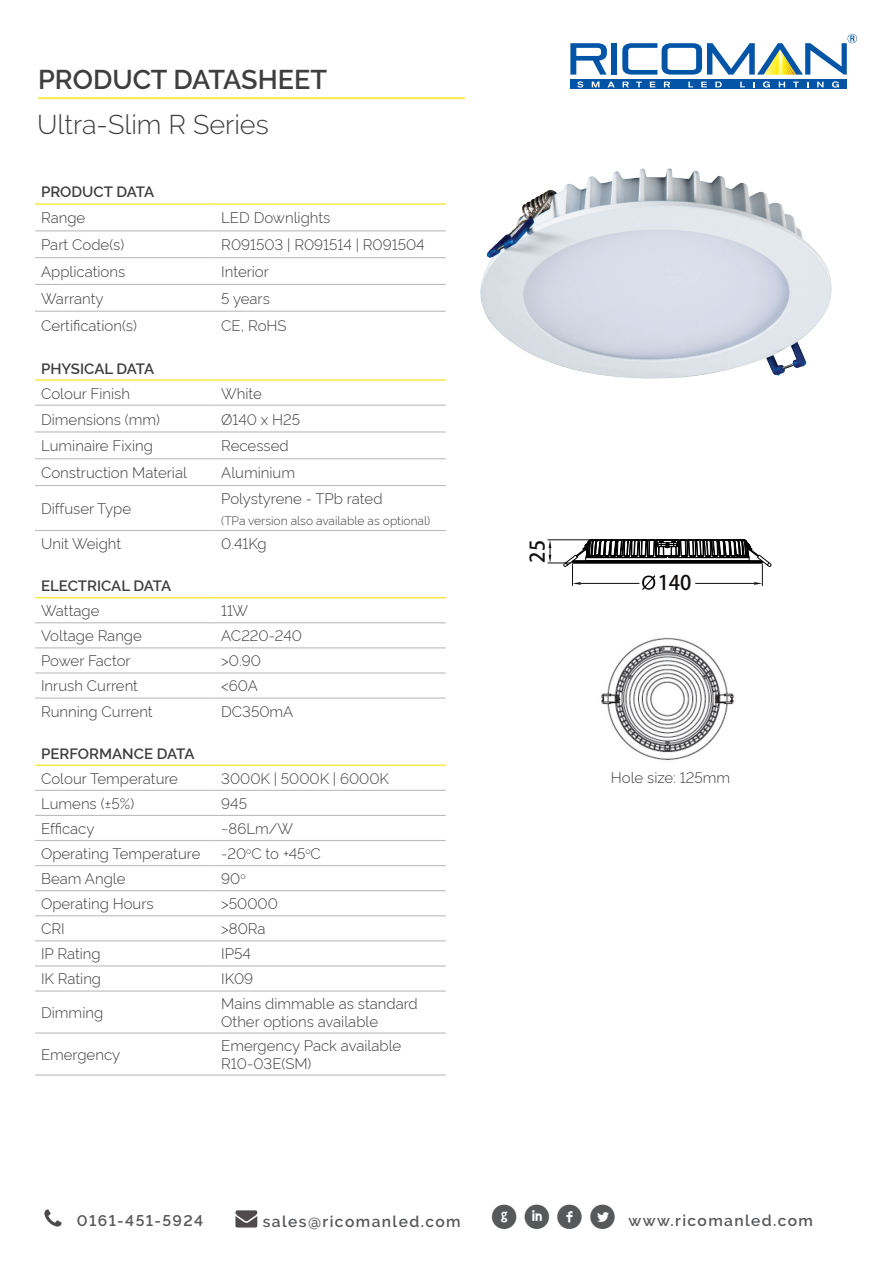
<style>
.page{position:relative;width:893px;height:1263px;background:#fff}
.page>*{position:absolute;margin:0;border:0;box-sizing:border-box;transform-origin:0 0}
.t1{font:300 27px "Raleway";color:#3e3e3f}
.t2{font:600 27px "Raleway";color:#3e3e3f}
.t3{font:20.1px "Adobe Heiti Std Regular GBK EUC H";color:#110f0e}
.t4{font:600 15.6px "Raleway";letter-spacing:.09em;color:#57585a}
.t5{font:600 15.6px "Rawline";letter-spacing:.09em;color:#57585a}
.t6{font:300 15px/18px "Rawline";color:#3e3e3f}
.t7{font:600 15px "Rawline";color:#3e3e3f}
.t8{font:300 12px "Rawline";color:#3e3e3f}
.s1{font-family:"Socialico";font-weight:400;font-size:34.65px}
.s2{font-family:"Rawline"}
</style>
<div class="page">
<div style="left:570px;top:80px;width:277px;height:9px;background:#0154a6"></div>
<svg style="left:570px;top:43px;width:37px;height:32px"></svg>
<div style="left:611px;top:43px;width:6px;height:32px;background:#0154a6"></div>
<svg style="left:577px;top:81px;width:6px;height:7px"></svg>
<svg style="left:592px;top:82px;width:7px;height:5px"></svg>
<svg style="left:607px;top:82px;width:8px;height:5px"></svg>
<svg style="left:623px;top:82px;width:6px;height:5px"></svg>
<svg style="left:636px;top:82px;width:6px;height:5px"></svg>
<svg style="left:650px;top:82px;width:5px;height:5px"></svg>
<svg style="left:664px;top:82px;width:6px;height:5px"></svg>
<svg style="left:688px;top:82px;width:5px;height:5px"></svg>
<svg style="left:701px;top:82px;width:6px;height:5px"></svg>
<svg style="left:715px;top:82px;width:7px;height:5px"></svg>
<svg style="left:740px;top:82px;width:5px;height:5px"></svg>
<svg style="left:763px;top:81px;width:7px;height:7px"></svg>
<svg style="left:779px;top:82px;width:6px;height:5px"></svg>
<svg style="left:793px;top:82px;width:6px;height:5px"></svg>
<svg style="left:817px;top:82px;width:6px;height:5px"></svg>
<svg style="left:832px;top:81px;width:7px;height:7px"></svg>
<svg style="left:622px;top:34px;width:235px;height:41px"></svg>
<hr style="left:35px;top:230px;width:180px;height:1px;background:#bcbdc0">
<hr style="left:215px;top:230px;width:231px;height:1px;background:#bcbdc0">
<hr style="left:35px;top:257px;width:180px;height:1px;background:#bcbdc0">
<hr style="left:215px;top:257px;width:231px;height:1px;background:#bcbdc0">
<hr style="left:35px;top:284px;width:180px;height:1px;background:#bcbdc0">
<hr style="left:215px;top:284px;width:231px;height:1px;background:#bcbdc0">
<hr style="left:35px;top:311px;width:180px;height:1px;background:#bcbdc0">
<hr style="left:215px;top:311px;width:231px;height:1px;background:#bcbdc0">
<hr style="left:35px;top:405px;width:180px;height:1px;background:#bcbdc0">
<hr style="left:215px;top:405px;width:231px;height:1px;background:#bcbdc0">
<hr style="left:35px;top:431px;width:180px;height:1px;background:#bcbdc0">
<hr style="left:215px;top:431px;width:231px;height:1px;background:#bcbdc0">
<hr style="left:35px;top:458px;width:180px;height:1px;background:#bcbdc0">
<hr style="left:215px;top:458px;width:231px;height:1px;background:#bcbdc0">
<hr style="left:35px;top:485px;width:180px;height:1px;background:#bcbdc0">
<hr style="left:215px;top:485px;width:231px;height:1px;background:#bcbdc0">
<hr style="left:35px;top:530px;width:180px;height:1px;background:#bcbdc0">
<hr style="left:215px;top:530px;width:231px;height:1px;background:#bcbdc0">
<hr style="left:35px;top:622px;width:180px;height:1px;background:#bcbdc0">
<hr style="left:215px;top:622px;width:231px;height:1px;background:#bcbdc0">
<hr style="left:35px;top:647px;width:180px;height:1px;background:#bcbdc0">
<hr style="left:215px;top:647px;width:231px;height:1px;background:#bcbdc0">
<hr style="left:35px;top:672px;width:180px;height:1px;background:#bcbdc0">
<hr style="left:215px;top:672px;width:231px;height:1px;background:#bcbdc0">
<hr style="left:35px;top:697px;width:180px;height:2px;background:#bcbdc0">
<hr style="left:215px;top:697px;width:231px;height:2px;background:#bcbdc0">
<hr style="left:35px;top:790px;width:180px;height:1px;background:#bcbdc0">
<hr style="left:215px;top:790px;width:231px;height:1px;background:#bcbdc0">
<hr style="left:35px;top:815px;width:180px;height:1px;background:#bcbdc0">
<hr style="left:215px;top:815px;width:231px;height:1px;background:#bcbdc0">
<hr style="left:35px;top:840px;width:180px;height:1px;background:#bcbdc0">
<hr style="left:215px;top:840px;width:231px;height:1px;background:#bcbdc0">
<hr style="left:35px;top:865px;width:180px;height:1px;background:#bcbdc0">
<hr style="left:215px;top:865px;width:231px;height:1px;background:#bcbdc0">
<hr style="left:35px;top:890px;width:180px;height:1px;background:#bcbdc0">
<hr style="left:215px;top:890px;width:231px;height:1px;background:#bcbdc0">
<hr style="left:35px;top:915px;width:180px;height:1px;background:#bcbdc0">
<hr style="left:215px;top:915px;width:231px;height:1px;background:#bcbdc0">
<hr style="left:35px;top:940px;width:180px;height:1px;background:#bcbdc0">
<hr style="left:215px;top:940px;width:231px;height:1px;background:#bcbdc0">
<hr style="left:35px;top:965px;width:180px;height:1px;background:#bcbdc0">
<hr style="left:215px;top:965px;width:231px;height:1px;background:#bcbdc0">
<hr style="left:35px;top:990px;width:180px;height:1px;background:#bcbdc0">
<hr style="left:215px;top:990px;width:231px;height:1px;background:#bcbdc0">
<hr style="left:35px;top:1032px;width:180px;height:1px;background:#bcbdc0">
<hr style="left:215px;top:1032px;width:231px;height:1px;background:#bcbdc0">
<hr style="left:35px;top:1074px;width:180px;height:1px;background:#bcbdc0">
<hr style="left:215px;top:1074px;width:231px;height:1px;background:#bcbdc0">
<hr style="left:35px;top:203px;width:180px;height:2px;background:#f8e948">
<hr style="left:215px;top:203px;width:231px;height:2px;background:#f8e948">
<hr style="left:35px;top:379px;width:180px;height:2px;background:#f8e948">
<hr style="left:215px;top:379px;width:231px;height:2px;background:#f8e948">
<hr style="left:35px;top:597px;width:180px;height:1px;background:#f8e948">
<hr style="left:215px;top:597px;width:231px;height:1px;background:#f8e948">
<hr style="left:35px;top:764px;width:180px;height:2px;background:#f8e948">
<hr style="left:215px;top:764px;width:231px;height:2px;background:#f8e948">
<hr style="left:38px;top:97px;width:427px;height:2px;background:#fbea46">
<img style="left:480px;top:168px;width:352px;height:211px">
<img style="left:601px;top:637px;width:133px;height:123px">
<svg style="left:44px;top:1209px;width:18px;height:18px"></svg>
<svg style="left:235px;top:1210px;width:23px;height:17px"></svg>
<svg style="left:548px;top:539px;width:223px;height:51px"></svg>
<h1 class="t2" style="left:38px;top:64px;width:290px">PRODUCT DATASHEET</h1>
<h1 class="t1" style="left:37px;top:109px;width:233px">Ultra-Slim R Series</h1>
<p class="t7" style="left:41px;top:180px;width:115px">PRODUCT DATA</p>
<p class="t6" style="left:41px;top:208px;width:46px">Range</p>
<p class="t6" style="left:221px;top:208px;width:111px">LED Downlights</p>
<p class="t6" style="left:41px;top:234px;width:85px">Part Code(s)</p>
<p class="t6" style="left:221px;top:234px;width:205px">R091503 | R091514 | R091504</p>
<p class="t6" style="left:41px;top:261px;width:86px">Applications</p>
<p class="t6" style="left:221px;top:261px;width:49px">Interior</p>
<p class="t6" style="left:41px;top:288px;width:64px">Warranty</p>
<p class="t6" style="left:221px;top:288px;width:50px">5 years</p>
<p class="t6" style="left:41px;top:315px;width:97px">Certification(s)</p>
<p class="t6" style="left:221px;top:315px;width:67px">CE, RoHS</p>
<p class="t7" style="left:41px;top:357px;width:115px">PHYSICAL DATA</p>
<p class="t6" style="left:41px;top:383px;width:90px">Colour Finish</p>
<p class="t6" style="left:221px;top:383px;width:42px">White</p>
<p class="t6" style="left:41px;top:409px;width:120px">Dimensions (mm)</p>
<p class="t6" style="left:221px;top:409px;width:80px">Ø140 x H25</p>
<p class="t6" style="left:41px;top:435px;width:113px">Luminaire Fixing</p>
<p class="t6" style="left:221px;top:435px;width:69px">Recessed</p>
<p class="t6" style="left:41px;top:462px;width:147px">Construction Material</p>
<p class="t6" style="left:221px;top:462px;width:75px">Aluminium</p>
<p class="t6" style="left:41px;top:498px;width:92px">Diffuser Type</p>
<p class="t6" style="left:221px;top:488px;width:163px">Polystyrene - TPb rated</p>
<p class="t8" style="left:221px;top:511px;width:210px">(TPa version also available as optional)</p>
<p class="t6" style="left:41px;top:533px;width:82px">Unit Weight</p>
<p class="t6" style="left:221px;top:533px;width:47px">0.41Kg</p>
<p class="t7" style="left:41px;top:574px;width:132px">ELECTRICAL DATA</p>
<p class="t6" style="left:41px;top:600px;width:60px">Wattage</p>
<p class="t6" style="left:221px;top:600px;width:28px">11W</p>
<p class="t6" style="left:41px;top:625px;width:102px">Voltage Range</p>
<p class="t6" style="left:221px;top:625px;width:82px">AC220-240</p>
<p class="t6" style="left:41px;top:650px;width:91px">Power Factor</p>
<p class="t6" style="left:221px;top:650px;width:41px">&gt;0.90</p>
<p class="t6" style="left:41px;top:676px;width:98px">Inrush Current</p>
<p class="t6" style="left:221px;top:676px;width:38px">&lt;60A</p>
<p class="t6" style="left:41px;top:701px;width:113px">Running Current</p>
<p class="t6" style="left:221px;top:701px;width:74px">DC350mA</p>
<p class="t7" style="left:41px;top:742px;width:155px">PERFORMANCE DATA</p>
<p class="t6" style="left:41px;top:768px;width:138px">Colour Temperature</p>
<p class="t6" style="left:221px;top:768px;width:169px">3000K | 5000K | 6000K</p>
<p class="t6" style="left:41px;top:793px;width:95px">Lumens (±5%)</p>
<p class="t6" style="left:221px;top:793px;width:27px">945</p>
<p class="t6" style="left:41px;top:818px;width:55px">Efficacy</p>
<p class="t6" style="left:221px;top:818px;width:73px">~86Lm/W</p>
<p class="t6" style="left:41px;top:843px;width:161px">Operating Temperature</p>
<p class="t6" style="left:221px;top:843px;width:101px">-20<sup>o</sup>C to +45<sup>o</sup>C</p>
<p class="t6" style="left:41px;top:868px;width:86px">Beam Angle</p>
<p class="t6" style="left:221px;top:868px;width:26px">90<sup>o</sup></p>
<p class="t6" style="left:41px;top:893px;width:114px">Operating Hours</p>
<p class="t6" style="left:221px;top:893px;width:58px">&gt;50000</p>
<p class="t6" style="left:41px;top:918px;width:25px">CRI</p>
<p class="t6" style="left:221px;top:918px;width:46px">&gt;80Ra</p>
<p class="t6" style="left:41px;top:943px;width:61px">IP Rating</p>
<p class="t6" style="left:221px;top:943px;width:31px">IP54</p>
<p class="t6" style="left:41px;top:968px;width:62px">IK Rating</p>
<p class="t6" style="left:221px;top:968px;width:34px">IK09</p>
<p class="t6" style="left:41px;top:1002px;width:64px">Dimming</p>
<p class="t6" style="left:221px;top:993px;width:198px">Mains dimmable as standard<br>Other options available</p>
<p class="t6" style="left:41px;top:1044px;width:81px">Emergency</p>
<p class="t6" style="left:221px;top:1035px;width:182px">Emergency Pack available<br>R10-03E(SM)</p>
<h2 class="t3" style="left:525px;top:563px;width:24px;rotate:-90deg">25</h2>
<h2 class="t3" style="left:658px;top:570px;width:35px">140</h2>
<p class="t6" style="left:611px;top:767px;width:121px">Hole size: 125mm</p>
<p class="t5" style="left:77px;top:1208px;width:128px">0161-451-5924</p>
<p class="t4" style="left:263px;top:1213px;width:552px">sales@ricomanled.com <span class="s1">gifl</span> <span class="s2">www.ricomanled.com</span></p>
</div>
